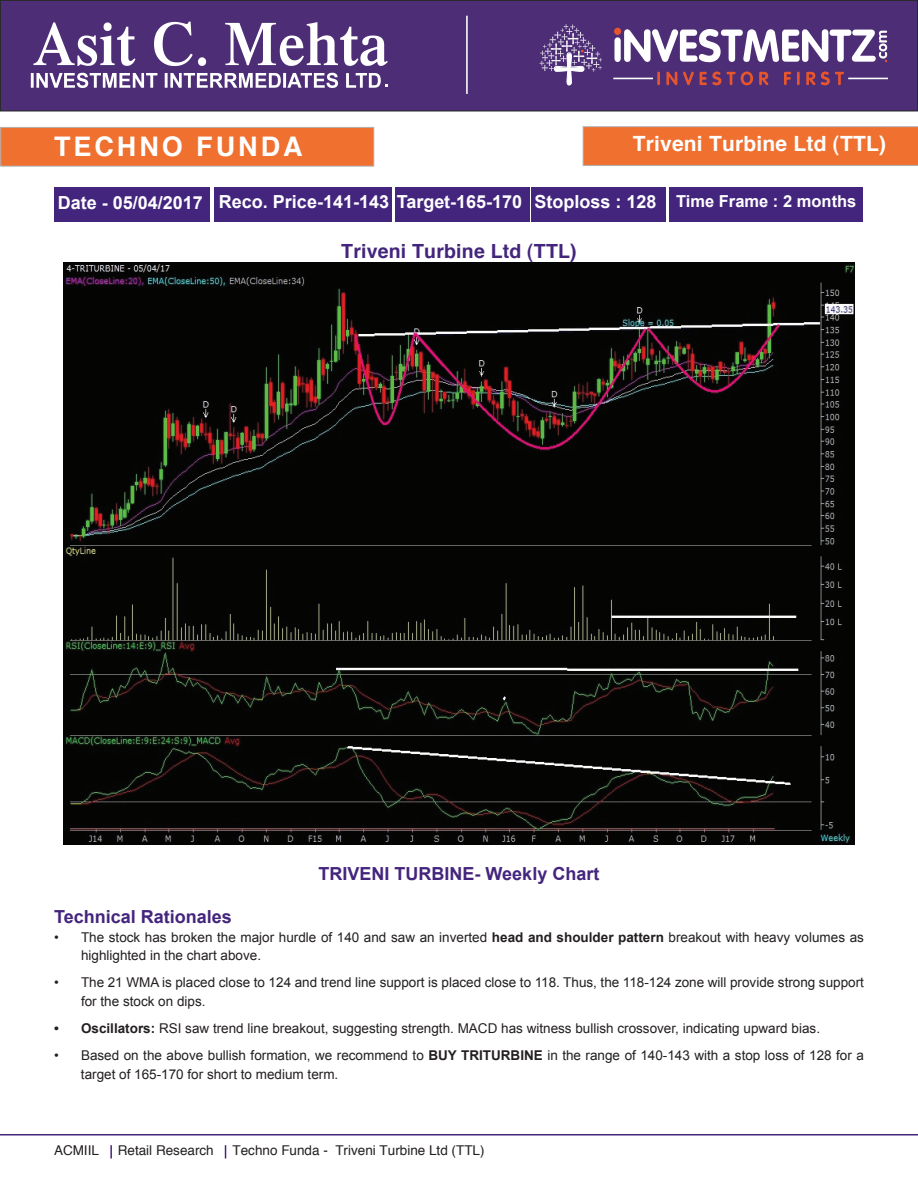
<style>
.page{position:relative;width:918px;height:1188px;background:#fff}
.page>*{position:absolute;margin:0;border:0;box-sizing:border-box;transform-origin:0 0}
.t1{font:700 27px "Helvetica";letter-spacing:.11em;color:#fff}
.t2{font:700 21px "Helvetica";letter-spacing:.01em;color:#fff}
.t3{font:700 19.5px "Helvetica";letter-spacing:.01em;color:#44257d}
.t4{font:700 18px "Arial";color:#fff}
.t5{font:700 18px "Arial";color:#44257d}
.t6{font:13.5px/18.8px "Arial";color:#231f20}
.t7{font:13.5px "Helvetica";color:#231f20}
.s1{font-size:16.5px}
.s2{font-weight:700}
</style>
<div class="page">
<svg style="left:110px;top:1145px;width:2px;height:14px"></svg>
<svg style="left:225px;top:1145px;width:1px;height:14px"></svg>
<hr style="left:0;top:1134px;width:918px;height:2px;background:#44257d">
<div style="left:0;top:0;width:918px;height:111px;background:#4c2d76"></div>
<div style="left:0;top:0;width:918px;height:111px;border:1px solid #272927"></div>
<svg style="left:540px;top:24px;width:62px;height:61px"></svg>
<svg style="left:614px;top:28px;width:273px;height:34px"></svg>
<hr style="left:614px;top:78px;width:38px;height:1px;background:#fff">
<hr style="left:849px;top:78px;width:38px;height:1px;background:#fff">
<svg style="left:657px;top:72px;width:3px;height:13px"></svg>
<svg style="left:666px;top:72px;width:11px;height:13px"></svg>
<svg style="left:683px;top:72px;width:11px;height:13px"></svg>
<svg style="left:700px;top:72px;width:21px;height:13px"></svg>
<svg style="left:727px;top:72px;width:26px;height:13px"></svg>
<svg style="left:759px;top:72px;width:9px;height:13px"></svg>
<svg style="left:784px;top:72px;width:7px;height:13px"></svg>
<svg style="left:797px;top:72px;width:3px;height:13px"></svg>
<svg style="left:806px;top:72px;width:9px;height:13px"></svg>
<svg style="left:821px;top:72px;width:23px;height:13px"></svg>
<svg style="left:33px;top:22px;width:355px;height:44px"></svg>
<svg style="left:31px;top:73px;width:356px;height:15px"></svg>
<hr style="left:466px;top:16px;width:2px;height:77px;background:#fff">
<div style="left:1px;top:127px;width:373px;height:39px;background:#ef702f"></div>
<div style="left:0;top:127px;width:374px;height:40px;border:1px solid #b2b3b7"></div>
<img style="left:64px;top:262px;width:790px;height:583px">
<svg style="left:583px;top:126px;width:335px;height:40px;background:#eb7336"></svg>
<div style="left:55px;top:187px;width:155px;height:35px;background:#44257d"></div>
<div style="left:215px;top:187px;width:177px;height:35px;background:#44257d"></div>
<div style="left:531px;top:187px;width:134px;height:35px;background:#44257d"></div>
<div style="left:669px;top:187px;width:194px;height:35px;background:#44257d"></div>
<div style="left:395px;top:187px;width:134px;height:35px;background:#44257d"></div>
<h2 class="t2" style="left:633px;top:130px;width:255px">Triveni Turbine Ltd (TTL)</h2>
<h3 class="t4" style="left:58px;top:190px;width:800px">Date - 05/04/2017 Reco. Price-141-143 Target-165-170 Stoploss : 128 <span class="s1">Time Frame : 2 months</span></h3>
<h1 class="t1" style="left:54px;top:130px;width:250px">TECHNO FUNDA</h1>
<h3 class="t3" style="left:341px;top:239px;width:237px">Triveni Turbine Ltd (TTL)</h3>
<h3 class="t5" style="left:319px;top:861px;width:282px">TRIVENI TURBINE- Weekly Chart</h3>
<h3 class="t5" style="left:54px;top:905px;width:179px">Technical Rationales</h3>
<p class="t6" style="left:81px;top:928px;width:785px;text-indent:-27px">• The stock has broken the major hurdle of 140 and saw an inverted <span class="s2">head and shoulder pattern</span> breakout with heavy volumes as highlighted in the chart above.</p>
<p class="t6" style="left:81px;top:973px;width:785px;text-indent:-27px">• The 21 WMA is placed close to 124 and trend line support is placed close to 118. Thus, the 118-124 zone will provide strong support for the stock on dips.</p>
<p class="t6" style="left:54px;top:1019px;width:768px"><span class="s2">• Oscillators:</span> RSI saw trend line breakout, suggesting strength. MACD has witness bullish crossover, indicating upward bias.</p>
<p class="t6" style="left:81px;top:1046px;width:785px;text-indent:-27px">• Based on the above bullish formation, we recommend to <span class="s2">BUY TRITURBINE</span> in the range of 140-143 with a stop loss of 128 for a target of 165-170 for short to medium term.</p>
<p class="t7" style="left:54px;top:1142px;width:47px">ACMIIL</p>
<p class="t7" style="left:118px;top:1142px;width:98px">Retail Research</p>
<p class="t7" style="left:233px;top:1142px;width:254px">Techno Funda - Triveni Turbine Ltd (TTL)</p>
</div>
